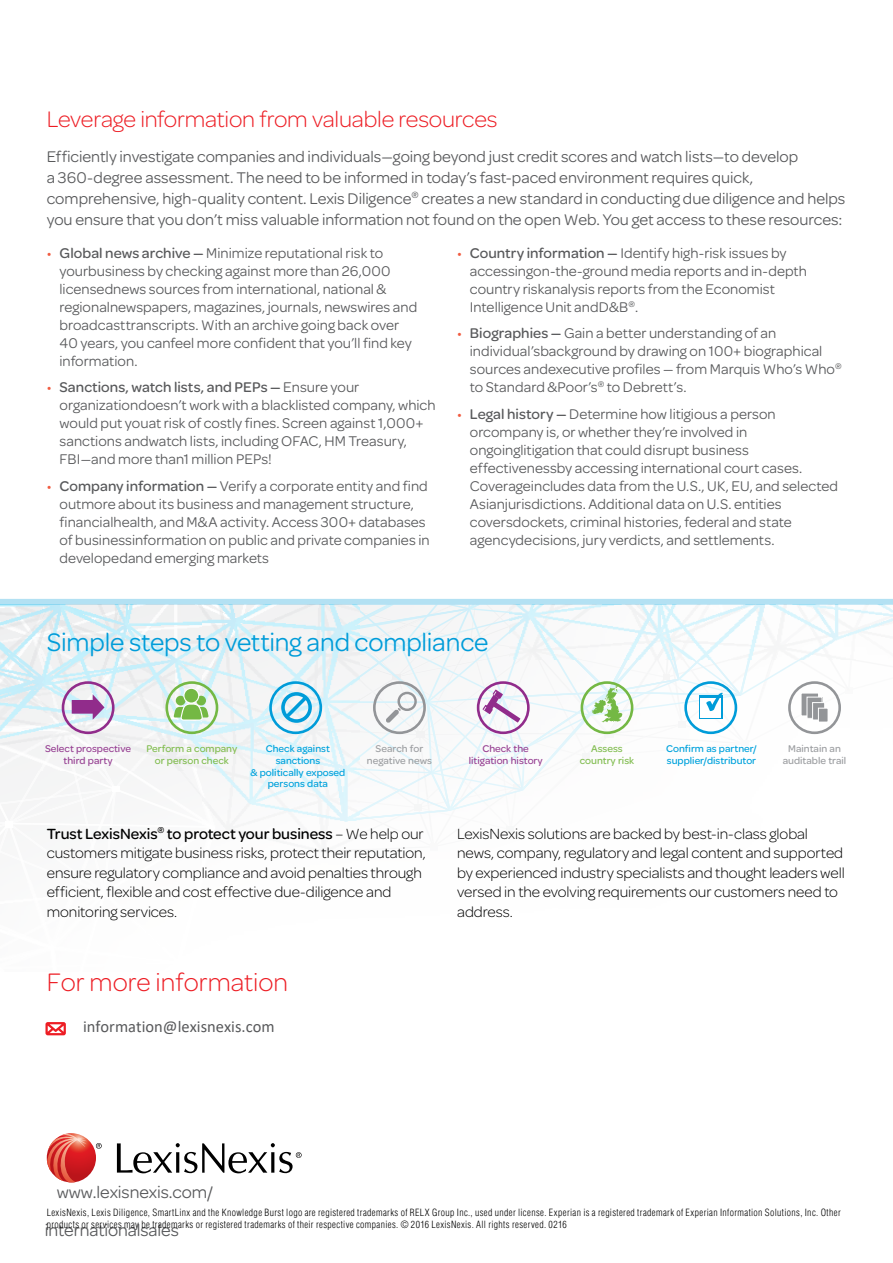
<style>
.page{position:relative;width:893px;height:1263px;background:#fff}
.page>*{position:absolute;margin:0;border:0;box-sizing:border-box;transform-origin:0 0}
.t1{font:27px "Omnes";letter-spacing:-.005em;color:#009cd9}
.t2{font:300 27px "Omnes";color:#ed1d24}
.t3{font:300 24px "Omnes";letter-spacing:-.01em;color:#ed1d24}
.t4{font:16.5px/21px "Omnes";color:#58595b}
.t5{font:16.5px "Calibri";color:#58595b}
.t6{font:300 15.75px/19.5px "Omnes";letter-spacing:-.005em;color:#000}
.t7{font:15px/18px "Omnes";color:#58595b}
.t8{font:500 10.5px/12px "Omnes";color:#00a2dc;text-align:center}
.t9{font:500 10.5px/12px "Omnes";color:#984394;text-align:center}
.t10{font:500 10.5px/12px "Omnes";color:#82bd51;text-align:center}
.t11{font:500 10.5px/12px "Omnes";color:#9d9fa2;text-align:center}
.t12{font:300 condensed 9.75px/12px "Helvetica";letter-spacing:.04em;color:#000}
.s1{color:#f15b40}
.s2{font-weight:500}
</style>
<div class="page">
<div style="left:0;top:599px;width:893px;height:6px;background:#b3e1f3"></div>
<svg style="left:0;top:605px;width:893px;height:227px"></svg>
<div style="left:62px;top:681px;width:53px;height:53px;border:3px solid #912c8b;border-radius:50%"></div>
<svg style="left:96px;top:1143px;width:6px;height:6px"></svg>
<svg style="left:117px;top:1143px;width:185px;height:30px"></svg>
<svg style="left:47px;top:1133px;width:49px;height:49px"></svg>
<svg style="left:47px;top:1134px;width:40px;height:48px"></svg>
<svg style="left:45px;top:1022px;width:21px;height:13px"></svg>
<h2 class="t3" style="left:47px;top:106px;width:452px">Leverage information from valuable resources</h2>
<p class="t4" style="left:47px;top:146px;width:800px">Efficiently investigate companies and individuals—going beyond just credit scores and watch lists—to develop<br>a 360-degree assessment. The need to be informed in today’s fast-paced environment requires quick, comprehensive, high-quality content. Lexis Diligence<sup>®</sup> creates a new standard in conducting due diligence and helps you ensure that you don’t miss valuable information not found on the open Web. You get access to these resources:</p>
<p class="t7" style="left:60px;top:244px;width:359px;text-indent:-13px"><span class="s1">•</span> <span class="s2">Global news archive —</span> Minimize reputational risk to yourbusiness by checking against more than 26,000 licensednews sources from international, national &amp; regionalnewspapers, magazines, journals, newswires and broadcasttranscripts. With an archive going back over 40 years, you canfeel more confident that you’ll find key information.</p>
<p class="t7" style="left:60px;top:378px;width:378px;text-indent:-13px"><span class="s1">•</span> <span class="s2">Sanctions, watch lists, and PEPs —</span> Ensure your organizationdoesn’t work with a blacklisted company, which would put youat risk of costly fines. Screen against 1,000+ sanctions andwatch lists, including OFAC, HM Treasury, FBI—and more than1 million PEPs!</p>
<p class="t7" style="left:60px;top:477px;width:372px;text-indent:-13px"><span class="s1">•</span> <span class="s2">Company information —</span> Verify a corporate entity and find outmore about its business and management structure, financialhealth, and M&amp;A activity. Access 300+ databases of businessinformation on public and private companies in developedand emerging markets</p>
<p class="t7" style="left:470px;top:244px;width:338px;text-indent:-13px"><span class="s1">•</span> <span class="s2">Country information —</span> Identify high-risk issues by accessingon-the-ground media reports and in-depth country riskanalysis reports from the Economist Intelligence Unit andD&amp;B<sup>®</sup>.</p>
<p class="t7" style="left:470px;top:324px;width:373px;text-indent:-13px"><span class="s1">•</span> <span class="s2">Biographies —</span> Gain a better understanding of an individual’sbackground by drawing on 100+ biographical sources andexecutive profiles — from Marquis Who’s Who<sup>® </sup>to Standard &amp;Poor’s<sup>®</sup> to Debrett’s.</p>
<p class="t7" style="left:470px;top:405px;width:370px;text-indent:-13px"><span class="s1">•</span> <span class="s2">Legal history —</span> Determine how litigious a person orcompany is, or whether they’re involved in ongoinglitigation that could disrupt business effectivenessby accessing international court cases.<br>Coverageincludes data from the U.S., UK, EU, and selected Asianjurisdictions. Additional data on U.S. entities coversdockets, criminal histories, federal and state agencydecisions, jury verdicts, and settlements.</p>
<h1 class="t1" style="left:47px;top:627px;width:443px">Simple steps to vetting and compliance</h1>
<p class="t9" style="left:45px;top:742px;width:87px">Select prospective third party</p>
<p class="t8" style="left:266px;top:742px;width:66px">Check against</p>
<p class="t9" style="left:483px;top:742px;width:48px">Check the</p>
<p class="t8" style="left:251px;top:754px;width:96px">sanctions<br>&amp; politically exposed persons data</p>
<p class="t9" style="left:469px;top:754px;width:75px">litigation history</p>
<p class="t10" style="left:580px;top:742px;width:56px">Assess country risk</p>
<p class="t8" style="left:666px;top:742px;width:92px">Confirm as partner/</p>
<p class="t11" style="left:788px;top:742px;width:54px">Maintain an</p>
<p class="t10" style="left:146px;top:742px;width:92px">Perform a company or person check</p>
<p class="t11" style="left:367px;top:742px;width:67px">Search for negative news</p>
<p class="t8" style="left:667px;top:754px;width:91px">supplier/distributor</p>
<p class="t11" style="left:783px;top:754px;width:65px">auditable trail</p>
<p class="t6" style="left:47px;top:824px;width:380px"><span class="s2">Trust LexisNexis</span><sup>®</sup> <span class="s2">to protect your business</span> – We help our customers mitigate business risks, protect their reputation, ensure regulatory compliance and avoid penalties through efficient, flexible and cost effective due-diligence and monitoring services.</p>
<p class="t6" style="left:457px;top:823px;width:389px">LexisNexis solutions are backed by best-in-class global news, company, regulatory and legal content and supported by experienced industry specialists and thought leaders well versed in the evolving requirements our customers need to address.</p>
<h1 class="t2" style="left:47px;top:967px;width:243px">For more information</h1>
<p class="t5" style="left:83px;top:1015px;width:193px">information@lexisnexis.com</p>
<p class="t12" style="left:47px;top:1206px;width:795px">LexisNexis, Lexis Diligence, SmartLinx and the Knowledge Burst logo are registered trademarks of RELX Group Inc., used under license. Experian is a registered trademark of Experian Information Solutions, Inc. Other products or services may be trademarks or registered trademarks of their respective companies. © 2016 LexisNexis. All rights reserved. 0216</p>
</div>
